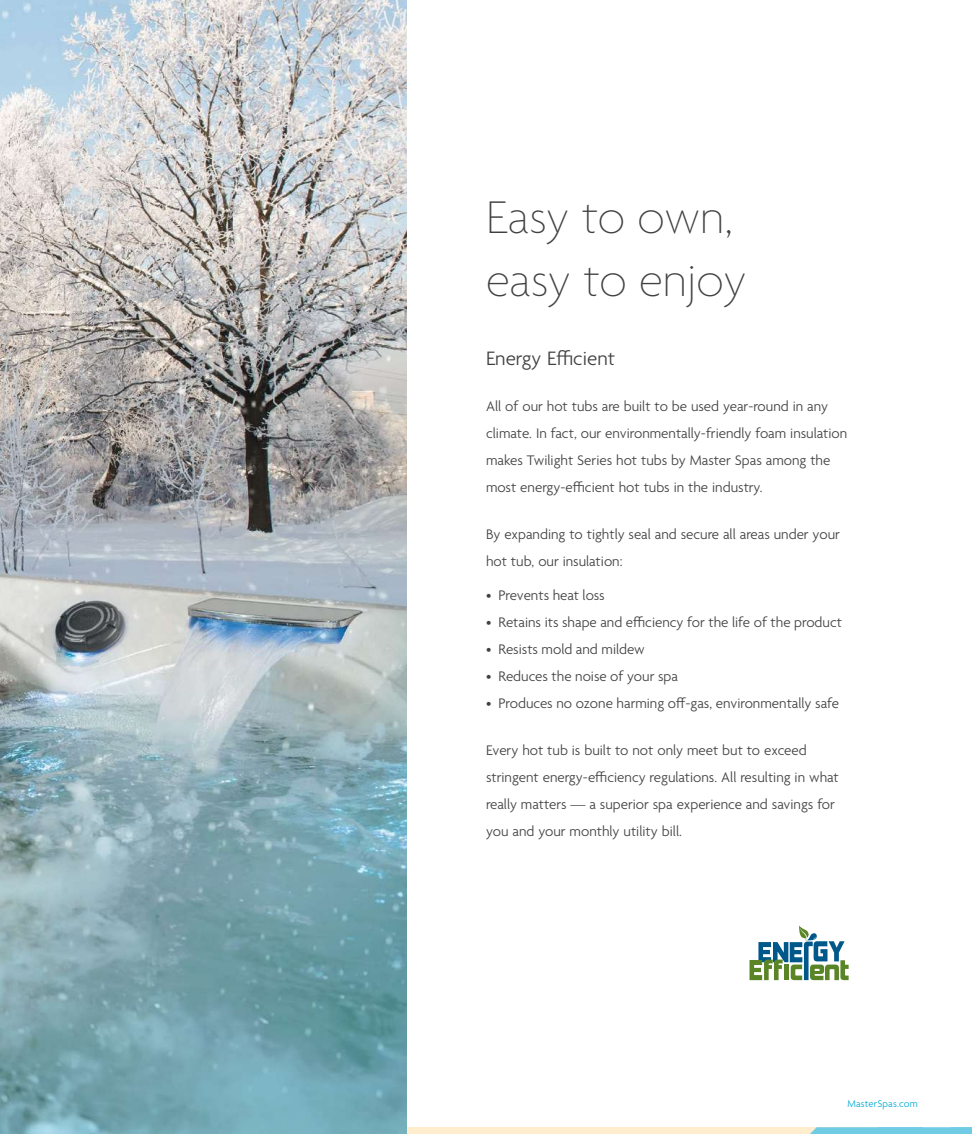
<style>
.page{position:relative;width:972px;height:1134px;background:#fff}
.page>*{position:absolute;margin:0;border:0;box-sizing:border-box;transform-origin:0 0}
.t1{font:100 49.5px/63px "Agenda";letter-spacing:-.005em;color:#414042}
.t2{font:300 21px "Agenda";color:#414042}
.t3{font:300 15px/27px "Agenda";color:#414042}
.t4{font:300 10.5px "Agenda";letter-spacing:.02em;color:#00a9d3}
</style>
<div class="page">
<svg style="left:750px;top:926px;width:99px;height:54px"></svg>
<svg style="left:406px;top:1127px;width:566px;height:7px"></svg>
<img style="left:0;top:0;width:406px;height:1134px">
<h1 class="t1" style="left:486px;top:189px;width:262px">Easy to own, easy to enjoy</h1>
<h2 class="t2" style="left:486px;top:347px;width:131px">Energy Efficient</h2>
<p class="t3" style="left:486px;top:393px;width:363px">All of our hot tubs are built to be used year-round in any climate. In fact, our environmentally-friendly foam insulation makes Twilight Series hot tubs by Master Spas among the most energy-efficient hot tubs in the industry.</p>
<p class="t3" style="left:486px;top:522px;width:355px">By expanding to tightly seal and secure all areas under your hot tub, our insulation:</p>
<p class="t3" style="left:486px;top:582px;width:120px">• Prevents heat loss</p>
<p class="t3" style="left:486px;top:609px;width:358px">• Retains its shape and efficiency for the life of the product</p>
<p class="t3" style="left:486px;top:636px;width:160px">• Resists mold and mildew</p>
<p class="t3" style="left:486px;top:663px;width:193px">• Reduces the noise of your spa</p>
<p class="t3" style="left:486px;top:690px;width:355px">• Produces no ozone harming off-gas, environmentally safe</p>
<p class="t3" style="left:486px;top:738px;width:354px">Every hot tub is built to not only meet but to exceed stringent energy-efficiency regulations. All resulting in what really matters — a superior spa experience and savings for you and your monthly utility bill.</p>
<p class="t4" style="left:847px;top:1098px;width:72px">MasterSpas.com</p>
</div>
